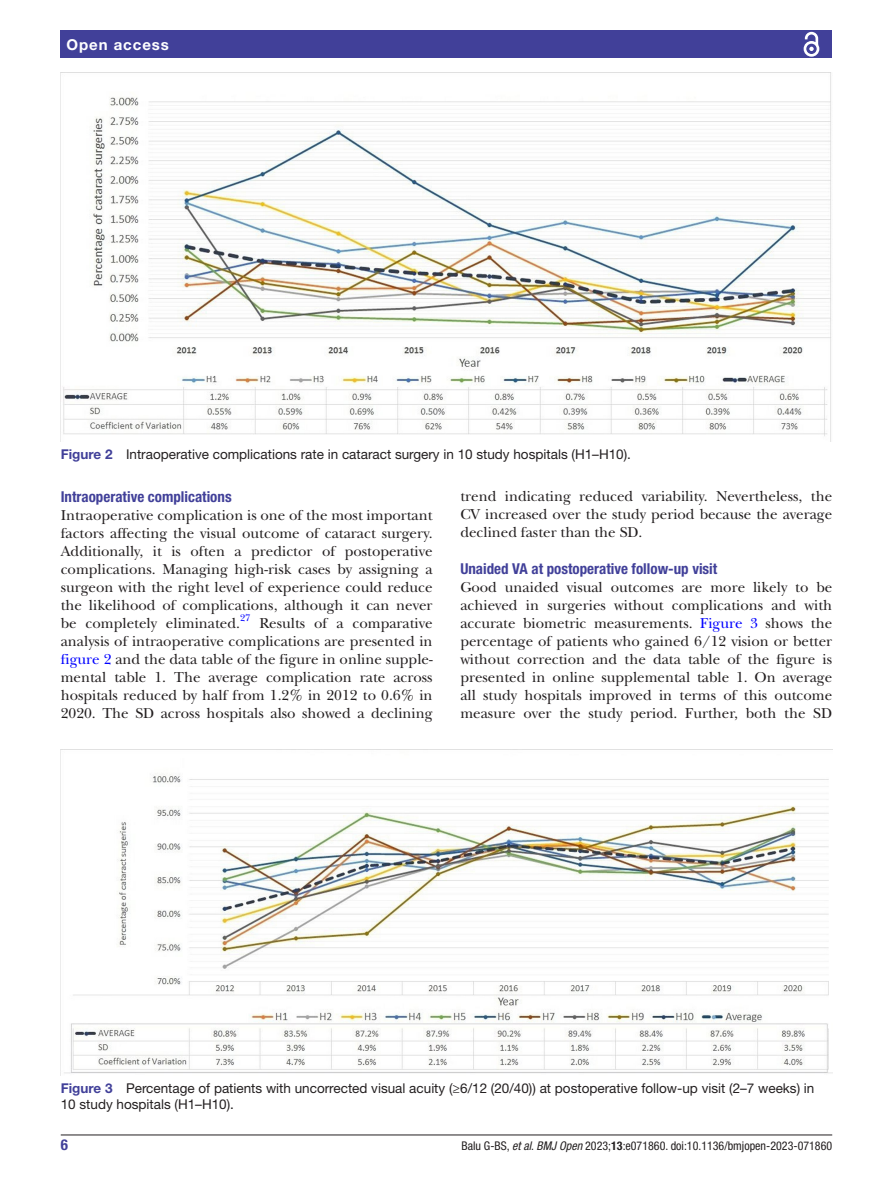
<style>
.page{position:relative;width:893px;height:1191px;background:#fff}
.page>*{position:absolute;margin:0;border:0;box-sizing:border-box;transform-origin:0 0}
.t1{font:15px/18px "New Baskerville";color:#231f20;text-align:justify}
.t2{font:700 condensed 15px "Helvetica Neue LT Std";color:#414099}
.t3{font:700 15px "Helvetica Neue LT Std";letter-spacing:.065em;color:#fff}
.t4{font:13.5px/16.2px "Helvetica Neue LT Std";color:#231f20}
.t5{font:condensed 12px "Helvetica Neue LT Std";color:#231f20}
.t6{font:9.9px "New Baskerville";color:#00f}
.s1{font-weight:700;color:#414099}
.s2{color:#00f}
.s3{font-style:italic}
.s4{font-weight:700}
</style>
<div class="page">
<hr style="left:61px;top:1134px;width:771px;height:1px;background:#231f20">
<div style="left:61px;top:31px;width:771px;height:27px;background:#414099"></div>
<svg style="left:803px;top:31px;width:17px;height:26px"></svg>
<img style="left:63px;top:73px;width:768px;height:368px">
<img style="left:61px;top:749px;width:771px;height:325px">
<p class="t3" style="left:66px;top:35px;width:104px">Open access</p>
<p class="t4" style="left:61px;top:446px;width:572px"><span class="s1">Figure 2</span> Intraoperative complications rate in cataract surgery in 10 study hospitals (H1–H10).</p>
<p class="t2" style="left:61px;top:487px;width:172px">Intraoperative complications</p>
<p class="t1" style="left:61px;top:506px;width:373px">Intraoperative complication is one of the most important factors affecting the visual outcome of cataract surgery.<br>Additionally, it is often a predictor of postoperative complications. Managing high-risk cases by assigning a surgeon with the right level of experience could reduce the likelihood of complications, although it can never be completely eliminated.</p>
<p class="t6" style="left:240px;top:612px;width:12px">27</p>
<p class="t1" style="left:61px;top:614px;width:373px;text-indent:199px">Results of a comparative analysis of intraoperative complications are presented in <span class="s2">figure 2</span> and the data table of the figure in online supple&shy;mental table 1. The average complication rate across hospitals reduced by half from 1.2% in 2012 to 0.6% in 2020. The SD across hospitals also showed a declining</p>
<p class="t1" style="left:460px;top:487px;width:373px">trend indicating reduced variability. Nevertheless, the CV increased over the study period because the average declined faster than the SD.</p>
<p class="t2" style="left:460px;top:559px;width:258px">Unaided VA at postoperative follow-up visit</p>
<p class="t1" style="left:460px;top:578px;width:373px">Good unaided visual outcomes are more likely to be achieved in surgeries without complications and with accurate biometric measurements. <span class="s2">Figure 3</span> shows the percentage of patients who gained 6/12 vision or better without correction and the data table of the figure is presented in online supplemental table 1. On average all study hospitals improved in terms of this outcome measure over the study period. Further, both the SD</p>
<p class="t4" style="left:61px;top:1080px;width:755px"><span class="s1">Figure 3</span> Percentage of patients with uncorrected visual acuity (≥6/12 (20/40)) at postoperative follow-up visit (2–7 weeks) in<br>10 study hospitals (H1–H10).</p>
<p class="t2" style="left:61px;top:1135px;width:9px">6</p>
<p class="t5" style="left:461px;top:1138px;width:372px">Balu G-BS, <span class="s3">et al</span>. <span class="s3">BMJ Open</span> 2023;<span class="s4">13</span>:e071860. doi:10.1136/bmjopen-2023-071860</p>
</div>
